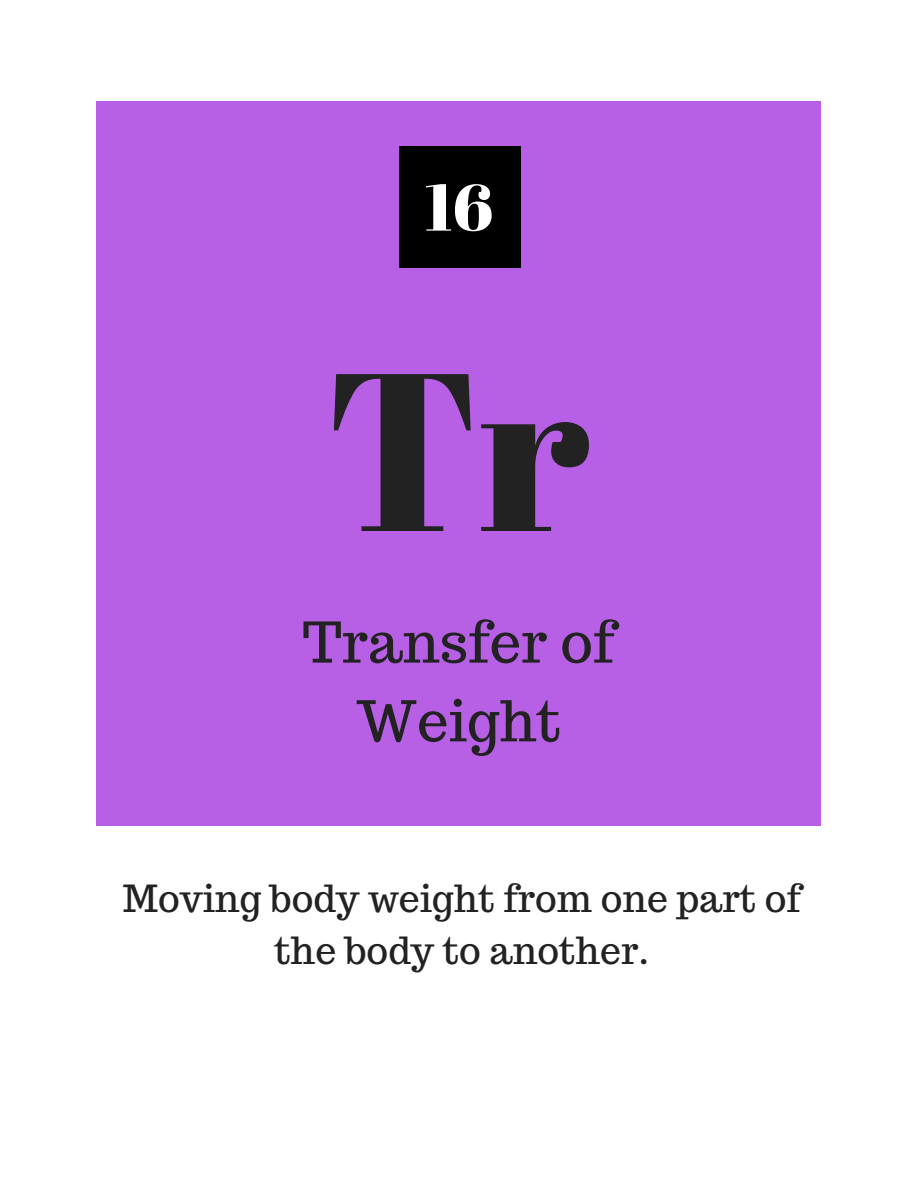
<style>
.page{position:relative;width:918px;height:1188px;background:#fff}
.page>*{position:absolute;margin:0;border:0;box-sizing:border-box;transform-origin:0 0}
.t1{font:224.1px "Abril Fatface";color:#222}
.t2{font:65.4px "Abril Fatface";color:#fff}
.t3{font:55.95px/78.8px "Trocchi";color:#222;text-align:center}
.t4{font:37.35px/51.8px "Trocchi";color:#222;text-align:center}
</style>
<div class="page">
<div style="left:97px;top:101px;width:724px;height:725px;background:#b760e6"></div>
<div style="left:399px;top:146px;width:122px;height:122px;background:#000"></div>
<h2 class="t2" style="left:425px;top:161px;width:70px">16</h2>
<h1 class="t1" style="left:326px;top:294px;width:266px">Tr</h1>
<h3 class="t3" style="left:303px;top:603px;width:313px">Transfer of<br>Weight</h3>
<p class="t4" style="left:123px;top:873px;width:679px">Moving body weight from one part of the body to another.</p>
</div>
